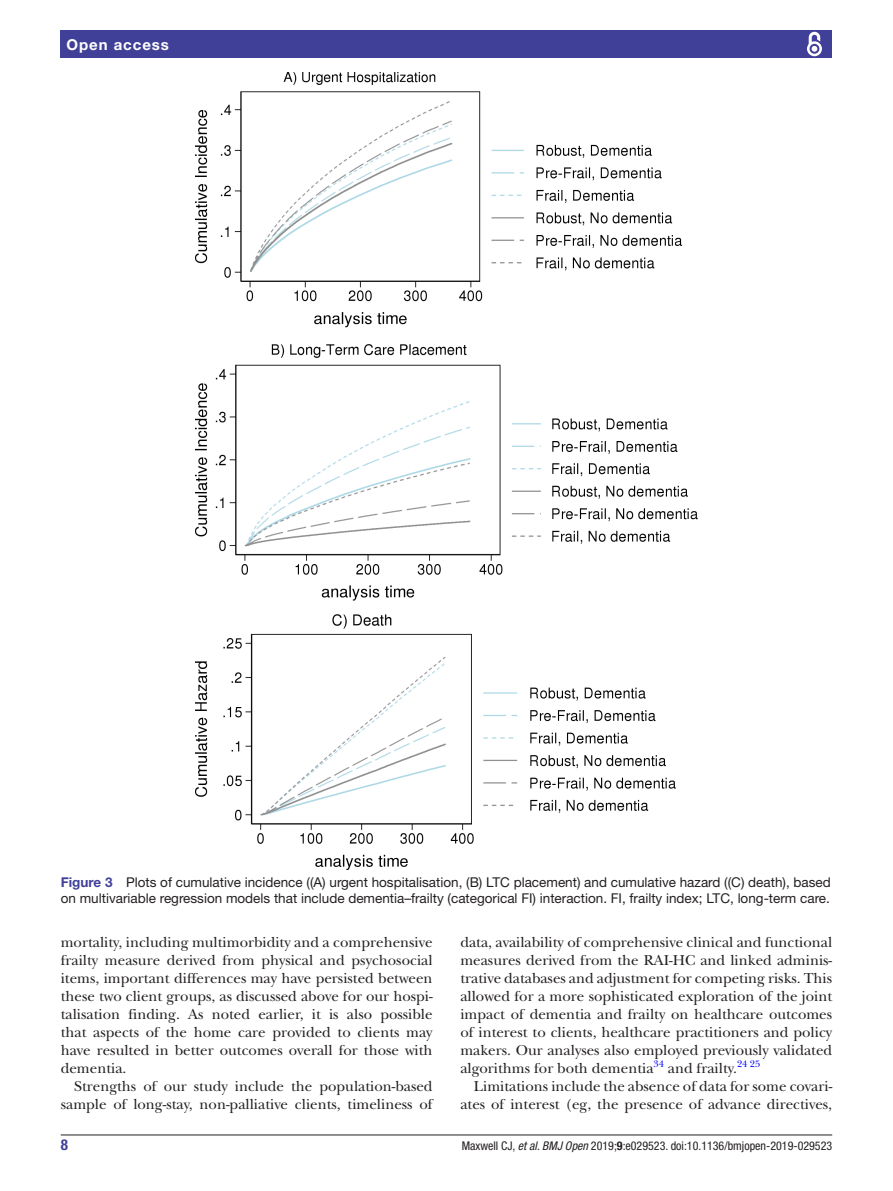
<style>
.page{position:relative;width:893px;height:1191px;background:#fff}
.page>*{position:absolute;margin:0;border:0;box-sizing:border-box;transform-origin:0 0}
.t1{font:15px/18px "New Baskerville";color:#231f20;text-align:justify}
.t2{font:700 15px "Helvetica Neue LT Std";letter-spacing:.065em;color:#fff}
.t3{font:700 condensed 15px "Helvetica Neue LT Std";color:#414099}
.t4{font:13.5px/16.2px "Helvetica Neue LT Std";color:#231f20}
.t5{font:condensed 12px "Helvetica Neue LT Std";color:#231f20}
.t6{font:9.9px "New Baskerville";color:#00f}
.s1{font-weight:700;color:#414099}
.s2{font-style:italic}
.s3{font-weight:700}
</style>
<div class="page">
<hr style="left:61px;top:1134px;width:771px;height:1px;background:#231f20">
<div style="left:61px;top:31px;width:771px;height:27px;background:#414099"></div>
<svg style="left:807px;top:31px;width:15px;height:26px"></svg>
<img style="left:196px;top:73px;width:501px;height:796px">
<p class="t2" style="left:66px;top:35px;width:104px">Open access</p>
<p class="t4" style="left:61px;top:874px;width:772px"><span class="s1">Figure 3</span> Plots of cumulative incidence ((A) urgent hospitalisation, (B) LTC placement) and cumulative hazard ((C) death), based on multivariable regression models that include dementia–frailty (categorical FI) interaction. FI, frailty index; LTC, long-term care.</p>
<p class="t1" style="left:61px;top:933px;width:373px">mortality, including multimorbidity and a comprehensive frailty measure derived from physical and psychosocial items, important differences may have persisted between these two client groups, as discussed above for our hospi&shy;talisation finding. As noted earlier, it is also possible that aspects of the home care provided to clients may have resulted in better outcomes overall for those with dementia.</p>
<p class="t1" style="left:61px;top:1077px;width:373px;text-align:right">Strengths of our study include the population-based sample of long-stay, non-palliative clients, timeliness of</p>
<p class="t1" style="left:460px;top:933px;width:373px">data, availability of comprehensive clinical and functional measures derived from the RAI-HC and linked adminis&shy;trative databases and adjustment for competing risks. This allowed for a more sophisticated exploration of the joint impact of dementia and frailty on healthcare outcomes of interest to clients, healthcare practitioners and policy makers. Our analyses also employed previously validated algorithms for both dementia<sup>34</sup> and frailty.</p>
<p class="t6" style="left:737px;top:1057px;width:25px">24 25</p>
<p class="t1" style="left:460px;top:1077px;width:373px;text-align:right">Limitations include the absence of data for some covari&shy;ates of interest (eg, the presence of advance directives,</p>
<p class="t3" style="left:61px;top:1135px;width:9px">8</p>
<p class="t5" style="left:462px;top:1138px;width:372px">Maxwell CJ, <span class="s2">et al</span>. <span class="s2">BMJ Open</span> 2019;<span class="s3">9</span>:e029523. doi:10.1136/bmjopen-2019-029523</p>
</div>
